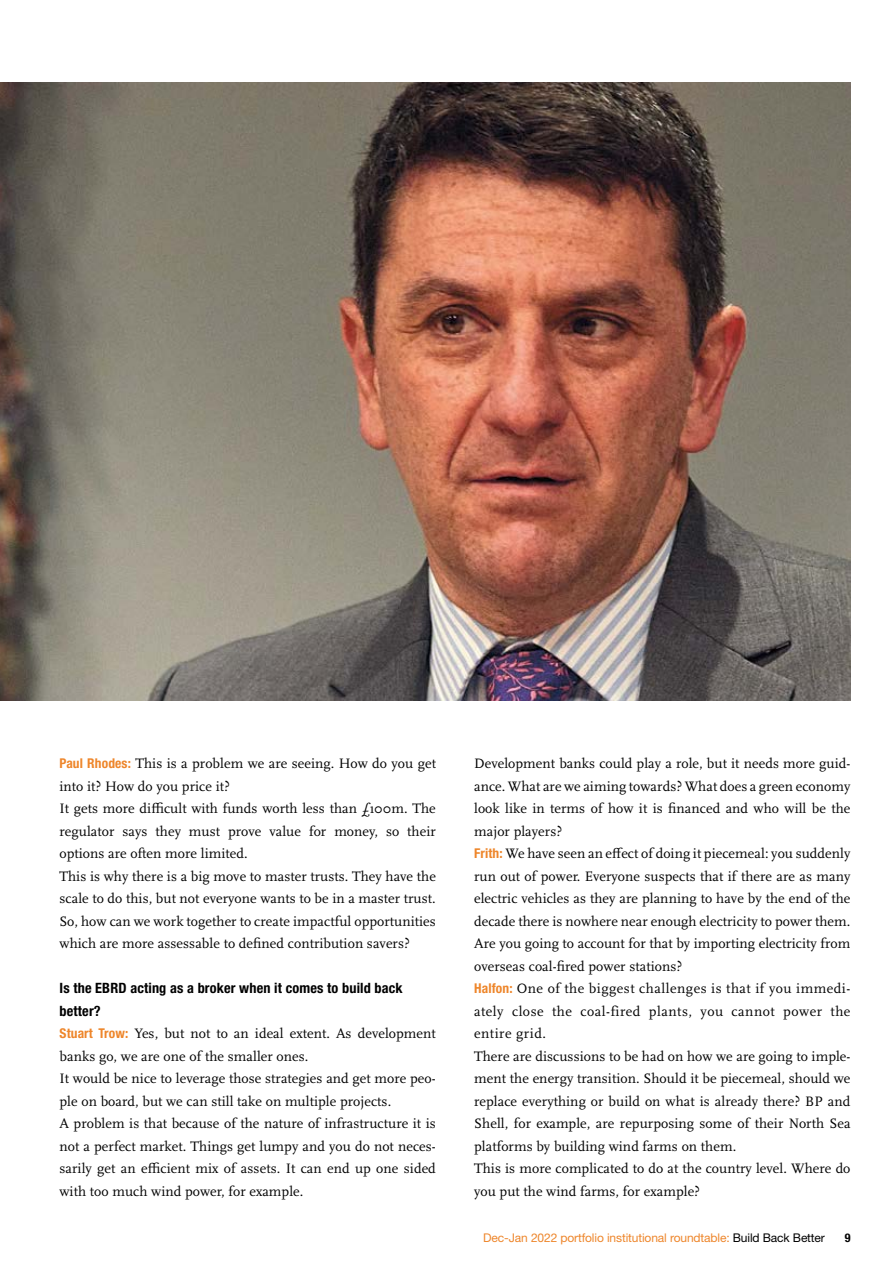
<style>
.page{position:relative;width:893px;height:1263px;background:#fff}
.page>*{position:absolute;margin:0;border:0;box-sizing:border-box;transform-origin:0 0}
.t1{font:14.25px/22.5px "Scala OT";letter-spacing:.005em;color:#000}
.t2{font:700 condensed 14.25px/22.5px "Helvetica Neue LT Pro";letter-spacing:.01em;color:#000}
.t3{font:12px "Helvetica Neue LT Pro";letter-spacing:-.01em;color:#ee862b}
.t4{font:700 condensed 12px "Helvetica Neue LT Pro";color:#000}
.s1{font-family:"Helvetica Neue LT Pro";font-weight:700;font-stretch:condensed;font-size:13.5px;color:#ee862b}
.s2{color:#000}
</style>
<div class="page">
<img style="left:0;top:83px;width:850px;height:617px">
<p class="t1" style="left:60px;top:752px;width:378px"><span class="s1">Paul Rhodes:</span> This is a problem we are seeing. How do you get into it? How do you price it?<br>It gets more difficult with funds worth less than £100m. The regulator says they must prove value for money, so their options are often more limited.<br>This is why there is a big move to master trusts. They have the scale to do this, but not everyone wants to be in a master trust.<br>So, how can we work together to create impactful opportunities which are more assessable to defined contribution savers?</p>
<p class="t2" style="left:60px;top:977px;width:345px">Is the EBRD acting as a broker when it comes to build back better?</p>
<p class="t1" style="left:60px;top:1022px;width:378px"><span class="s1">Stuart Trow:</span> Yes, but not to an ideal extent. As development banks go, we are one of the smaller ones.<br>It would be nice to leverage those strategies and get more peo&shy;ple on board, but we can still take on multiple projects.<br>A problem is that because of the nature of infrastructure it is not a perfect market. Things get lumpy and you do not neces&shy;sarily get an efficient mix of assets. It can end up one sided with too much wind power, for example.</p>
<p class="t1" style="left:474px;top:752px;width:378px">Development banks could play a role, but it needs more guid&shy;ance. What are we aiming towards? What does a green economy look like in terms of how it is financed and who will be the major players?<br><span class="s1">Frith:</span> We have seen an effect of doing it piecemeal: you suddenly run out of power. Everyone suspects that if there are as many electric vehicles as they are planning to have by the end of the decade there is nowhere near enough electricity to power them.<br>Are you going to account for that by importing electricity from overseas coal-fired power stations?<br><span class="s1">Halfon:</span> One of the biggest challenges is that if you immedi&shy;ately close the coal-fired plants, you cannot power the entire grid.<br>There are discussions to be had on how we are going to imple&shy;ment the energy transition. Should it be piecemeal, should we replace everything or build on what is already there? BP and Shell, for example, are repurposing some of their North Sea platforms by building wind farms on them.<br>This is more complicated to do at the country level. Where do you put the wind farms, for example?</p>
<p class="t3" style="left:483px;top:1230px;width:343px">Dec-Jan 2022 portfolio institutional roundtable: <span class="s2">Build Back Better</span></p>
<p class="t4" style="left:845px;top:1230px;width:7px">9</p>
</div>
